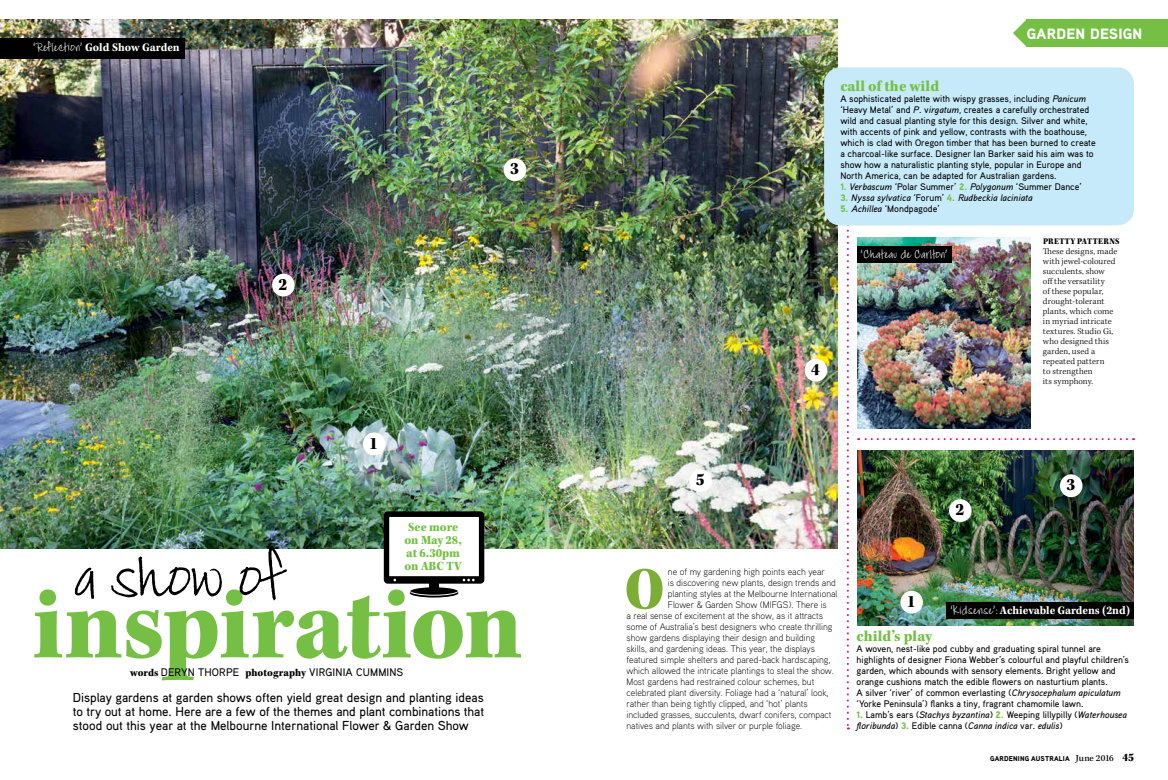
<style>
.page{position:relative;width:1168px;height:780px;background:#fff}
.page>*{position:absolute;margin:0;border:0;box-sizing:border-box;transform-origin:0 0}
.t1{font:105.8px "Kepler Std Black Scn";letter-spacing:-.01em;color:#75c044}
.t2{font:62.4px "Kepler Std Black Scn";color:#7cae36}
.t3{font:61.7px "Jackie Sue BF";letter-spacing:.015em;color:#000}
.t4{font:18px "Kepler Std Black Scn";color:#000}
.t5{font:16px "Kepler Std Black Scn";letter-spacing:.005em;color:#75c044}
.t6{font:900 15px "Aaux Pro";letter-spacing:.015em;color:#fff}
.t7{font:500 13px/14px "Aaux Pro";color:#000;text-align:justify}
.t8{font:13px/13px "Kepler Std Black Scn";color:#75c044}
.t9{font:12px "Kepler Std Bold Scn Capt";letter-spacing:-.005em;color:#fff}
.t10{font:12px "Jackie Sue BF";letter-spacing:.04em;color:#fff}
.t11{font:500 11px "Aaux Pro";letter-spacing:.01em;color:#000}
.t12{font:500 9.5px/11px "Aaux Pro";color:#000}
.t13{font:300 9.5px "Aaux Pro";color:#000}
.t14{font:italic 500 9.5px/11px "Aaux Pro";color:#000}
.t15{font:300 9px/10px "Kepler Std";letter-spacing:.01em;color:#000}
.t16{font:9px "Kepler Std Black Scn";letter-spacing:.03em;color:#000}
.t17{font:900 7px "Aaux Pro";letter-spacing:.025em;color:#000}
.s1{font-family:"Jackie Sue BF"}
.s2{font-family:"Kepler Std Black Scn";font-weight:400}
.s3{font-style:italic}
.s4{font-weight:900;color:#75c044}
.s5{font-weight:900;font-style:normal;color:#75c044}
.s6{font-style:normal}
.s7{font-family:"Kepler Std";font-weight:500;font-size:9.5px}
.s8{font-family:"Kepler Std Black Scn";font-weight:400;font-size:12px}
</style>
<div class="page">
<img style="left:857px;top:237px;width:174px;height:192px">
<img style="left:857px;top:450px;width:277px;height:175px">
<div style="left:949px;top:499px;width:22px;height:23px;background:#fff;border-radius:50%"></div>
<div style="left:1060px;top:474px;width:22px;height:23px;background:#fff;border-radius:50%"></div>
<img style="left:0;top:19px;width:837px;height:530px">
<div style="left:1027px;top:19px;width:141px;height:28px;background:#75c044"></div>
<svg style="left:1013px;top:19px;width:14px;height:28px"></svg>
<svg style="left:847px;top:225px;width:2px;height:504px"></svg>
<div style="left:689px;top:469px;width:23px;height:23px;background:#fff;border-radius:50%"></div>
<div style="left:363px;top:432px;width:22px;height:23px;background:#fff;border-radius:50%"></div>
<div style="left:504px;top:158px;width:22px;height:23px;background:#fff;border-radius:50%"></div>
<svg style="left:384px;top:511px;width:100px;height:86px"></svg>
<svg style="left:858px;top:438px;width:269px;height:2px"></svg>
<div style="left:824px;top:67px;width:310px;height:158px;background:#c7eafb;border-radius:17px"></div>
<div style="left:0;top:38px;width:184px;height:20px;background:#000"></div>
<div style="left:857px;top:246px;width:95px;height:16px;background:#000"></div>
<div style="left:947px;top:602px;width:187px;height:16px;background:#000"></div>
<div style="left:272px;top:274px;width:23px;height:22px;background:#fff;border-radius:50%"></div>
<div style="left:805px;top:359px;width:22px;height:22px;background:#fff;border-radius:50%"></div>
<div style="left:900px;top:590px;width:23px;height:23px;background:#fff;border-radius:50%"></div>
<p class="t9" style="left:34px;top:41px;width:148px"><span class="s1">‘Reflection’</span> Gold Show Garden</p>
<h3 class="t4" style="left:279px;top:274px;width:10px">2</h3>
<h3 class="t4" style="left:369px;top:433px;width:10px">1</h3>
<h3 class="t4" style="left:510px;top:159px;width:10px">3</h3>
<h3 class="t8" style="left:404px;top:520px;width:59px">See more on May 28, at 6.30pm on ABC TV</h3>
<h3 class="t3" style="left:74px;top:540px;width:211px">a show of</h3>
<h1 class="t1" style="left:32px;top:564px;width:492px">inspiration</h1>
<p class="t11" style="left:130px;top:664px;width:275px"><span class="s2">words</span> DERYN THORPE <span class="s2">photography</span> VIRGINIA CUMMINS</p>
<h3 class="t7" style="left:73px;top:689px;width:413px">Display gardens at garden shows often yield great design and planting ideas to try out at home. Here are a few of the themes and plant combinations that stood out this year at the Melbourne International Flower &amp; Garden Show</h3>
<h3 class="t6" style="left:1027px;top:24px;width:117px">GARDEN DESIGN</h3>
<h3 class="t4" style="left:696px;top:469px;width:10px">5</h3>
<h3 class="t4" style="left:811px;top:359px;width:10px">4</h3>
<h3 class="t5" style="left:840px;top:77px;width:100px">call of the wild</h3>
<p class="t12" style="left:840px;top:93px;width:257px">A sophisticated palette with wispy grasses, including <span class="s3">Panicum </span>‘Heavy Metal’ and <span class="s3">P</span>. v<span class="s3">irgatum</span>, creates a carefully orchestrated wild and casual planting style for this design. Silver and white, with accents of pink and yellow, contrasts with the boathouse, which is clad with Oregon timber that has been burned to create a charcoal-like surface. Designer Ian Barker said his aim was to show how a naturalistic planting style, popular in Europe and North America, can be adapted for Australian gardens.</p>
<p class="t12" style="left:840px;top:181px;width:243px"><span class="s4">1.</span> <span class="s3">Verbascum</span> ‘Polar Summer’ <span class="s4">2.</span> <span class="s3">Polygonum</span> ‘Summer Dance’</p>
<p class="t14" style="left:840px;top:192px;width:194px"><span class="s5">3.</span> Nyssa sylvatica <span class="s6">‘Forum’</span> <span class="s5">4.</span> Rudbeckia laciniata</p>
<p class="t12" style="left:840px;top:203px;width:101px"><span class="s4">5.</span> <span class="s3">Achillea</span> ‘Mondpagode’</p>
<p class="t10" style="left:861px;top:247px;width:88px">‘Chateau de Carlton’</p>
<p class="t16" style="left:1043px;top:236px;width:78px">PRETTY PATTERNS</p>
<p class="t15" style="left:1043px;top:246px;width:76px">These designs, made with jewel-coloured succulents, show<br>off the versatility<br>of these popular, drought-tolerant plants, which come in myriad intricate textures. Studio Gi, who designed this garden, used a repeated pattern<br>to strengthen<br>its symphony.</p>
<h3 class="t4" style="left:955px;top:499px;width:10px">2</h3>
<h3 class="t4" style="left:1066px;top:474px;width:10px">3</h3>
<h2 class="t2" style="left:624px;top:553px;width:42px">O</h2>
<p class="t13" style="left:668px;top:566px;width:159px">ne of my gardening high points each year</p>
<p class="t13" style="left:668px;top:577px;width:169px">is discovering new plants, design trends and</p>
<p class="t13" style="left:668px;top:588px;width:171px">planting styles at the Melbourne International</p>
<p class="t13" style="left:668px;top:599px;width:160px">Flower &amp; Garden Show (MIFGS). There is</p>
<p class="t13" style="left:626px;top:610px;width:198px">a real sense of excitement at the show, as it attracts</p>
<p class="t13" style="left:626px;top:621px;width:207px">some of Australia’s best designers who create thrilling</p>
<p class="t13" style="left:626px;top:632px;width:190px">show gardens displaying their design and building</p>
<p class="t13" style="left:626px;top:643px;width:190px">skills, and gardening ideas. This year, the displays</p>
<p class="t13" style="left:626px;top:654px;width:205px">featured simple shelters and pared-back hardscaping,</p>
<p class="t13" style="left:626px;top:665px;width:209px">which allowed the intricate plantings to steal the show.</p>
<p class="t13" style="left:626px;top:676px;width:189px">Most gardens had restrained colour schemes, but</p>
<p class="t13" style="left:626px;top:687px;width:204px">celebrated plant diversity. Foliage had a ‘natural’ look,</p>
<p class="t13" style="left:626px;top:698px;width:183px">rather than being tightly clipped, and ‘hot’ plants</p>
<p class="t13" style="left:626px;top:709px;width:206px">included grasses, succulents, dwarf conifers, compact</p>
<p class="t13" style="left:626px;top:720px;width:177px">natives and plants with silver or purple foliage.</p>
<h3 class="t4" style="left:907px;top:591px;width:10px">1</h3>
<p class="t9" style="left:951px;top:604px;width:181px"><span class="s1">‘Kidsense’:</span> Achievable Gardens (2nd)</p>
<h3 class="t5" style="left:857px;top:627px;width:77px">child’s play</h3>
<p class="t12" style="left:857px;top:643px;width:274px">A woven, nest-like pod cubby and graduating spiral tunnel are highlights of designer Fiona Webber’s colourful and playful children’s garden, which abounds with sensory elements. Bright yellow and orange cushions match the edible flowers on nasturtium plants.<br>A silver ‘river’ of common everlasting (<span class="s3">Chrysocephalum apiculatum </span>‘Yorke Peninsula’) flanks a tiny, fragrant chamomile lawn.</p>
<p class="t14" style="left:857px;top:709px;width:272px"><span class="s5">1.</span> <span class="s6">Lamb’s ears (</span>Stachys byzantina<span class="s6">)</span> <span class="s5">2.</span> <span class="s6">Weeping lillypilly (</span>Waterhousea floribunda<span class="s6">)</span> <span class="s5">3.</span> <span class="s6">Edible canna (</span>Canna indica <span class="s6">var.</span> edulis<span class="s6">)</span></p>
<p class="t17" style="left:990px;top:753px;width:145px">GARDENING AUSTRALIA <span class="s7">June 2016</span> <span class="s8">45</span></p>
</div>
